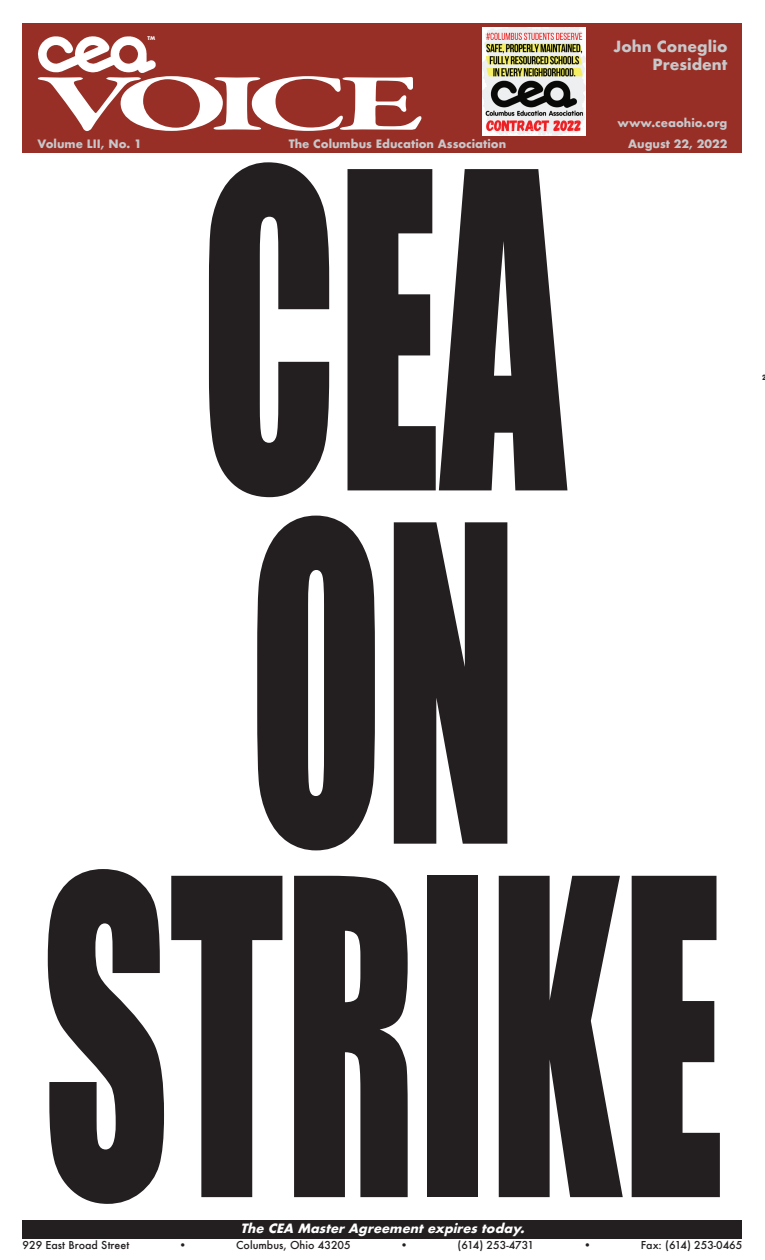
<style>
.page{position:relative;width:765px;height:1260px;background:#fff}
.page>*{position:absolute;margin:0;border:0;box-sizing:border-box;transform-origin:0 0}
.t1{font:406.5px/353.4px "Impact";color:#231f20;text-align:center;scale:.61 1}
.t2{font:700 82.62px "Garamond Premr Pro";letter-spacing:-.14em;color:#fff;scale:1.78 1}
.t3{font:700 15px/18px "Futura";color:#c7c8ca;text-align:right}
.t4{font:italic 700 12.5px "Futura";color:#fff}
.t5{font:700 11.25px "Futura";color:#c7c8ca}
.t6{font:500 10.62px "Futura";color:#231f20}
.t7{font:700 7.5px "VAG Rounded Std";color:#231f20}
.t8{font:700 5px "Futura";color:#fff}
</style>
<div class="page">
<div style="left:22px;top:23px;width:720px;height:130px;background:#982f27"></div>
<div style="left:22px;top:1221px;width:720px;height:18px;background:#231f20"></div>
<img style="left:47px;top:36px;width:44px;height:28px">
<img style="left:483px;top:28px;width:102px;height:108px">
<p class="t8" style="left:147px;top:35px;width:9px">TM</p>
<h2 class="t2" style="left:39px;top:53px;width:219px">VOICE</h2>
<h3 class="t3" style="left:613px;top:37px;width:116px">John Coneglio<br>President</h3>
<p class="t5" style="left:617px;top:114px;width:112px">www.ceaohio.org</p>
<p class="t5" style="left:38px;top:136px;width:106px">Volume LII, No. 1</p>
<p class="t5" style="left:289px;top:136px;width:219px">The Columbus Education Association</p>
<p class="t5" style="left:628px;top:136px;width:101px">August 22, 2022</p>
<h1 class="t1" style="left:42px;top:144px;width:1121px">CEA<br>ON<br>STRIKE</h1>
<p class="t4" style="left:240px;top:1219px;width:290px">The CEA MasterAgreementexpirestoday.</p>
<p class="t6" style="left:22px;top:1237px;width:108px">929 East Broad Street</p>
<p class="t6" style="left:179px;top:1237px;width:10px">•</p>
<p class="t6" style="left:236px;top:1237px;width:116px">Columbus, Ohio 43205</p>
<p class="t6" style="left:400px;top:1237px;width:10px">•</p>
<p class="t6" style="left:458px;top:1237px;width:78px">(614) 253-4731</p>
<p class="t6" style="left:583px;top:1237px;width:10px">•</p>
<p class="t6" style="left:641px;top:1237px;width:103px">Fax: (614) 253-0465</p>
<p class="t7" style="left:762px;top:373px;width:6px">2</p>
</div>
